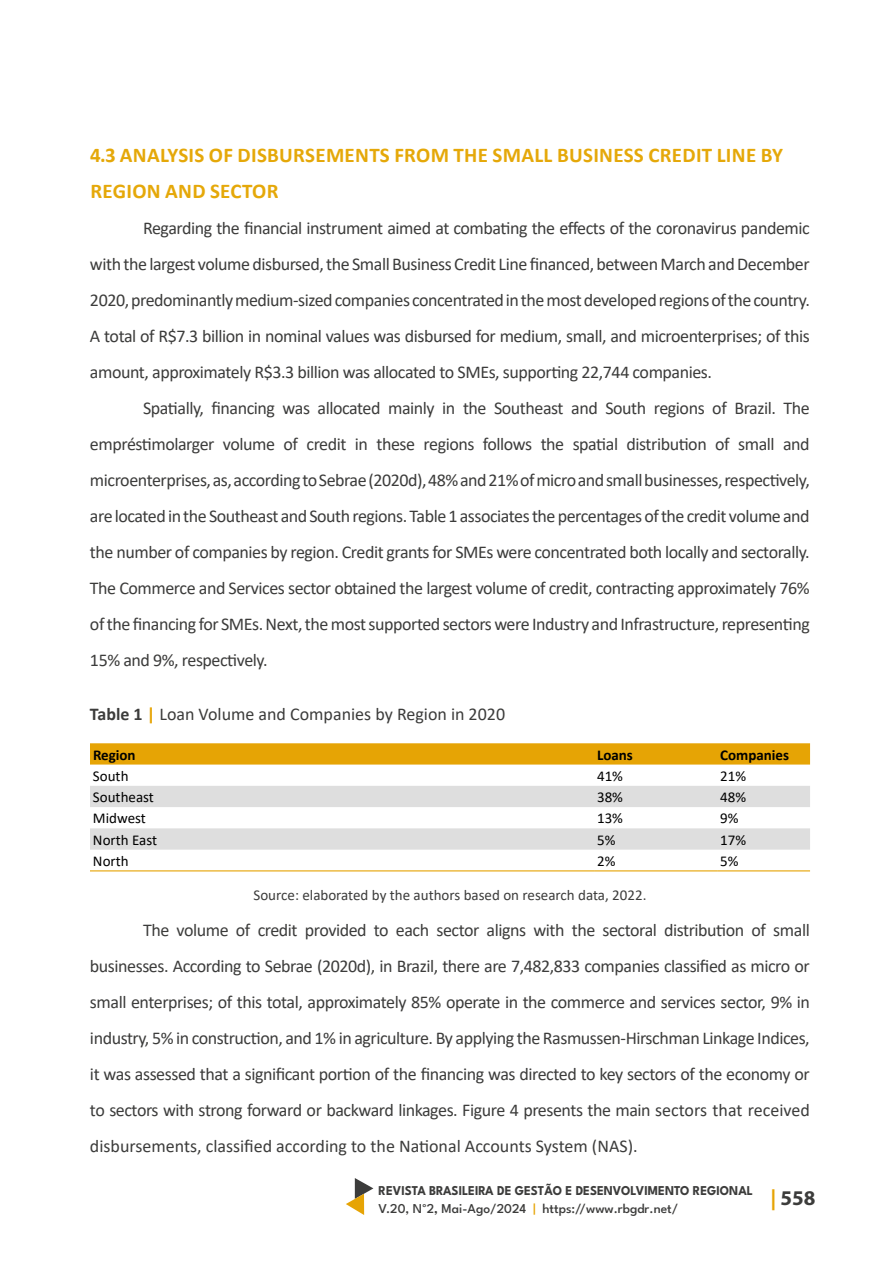
<style>
.page{position:relative;width:891px;height:1262px;background:#fff}
.page>*{position:absolute;margin:0;border:0;box-sizing:border-box;transform-origin:0 0}
.t1{font:700 21px/36px "Calibri";letter-spacing:.015em;color:#e5a809}
.t2{font:700 21px "Myriad Pro";color:#3c3c3b}
.t3{font:18px/36px "Calibri";letter-spacing:-.025em;color:#3c3c3b;text-align:justify}
.t4{font:18px "Calibri";color:#3c3c3b}
.t5{font:15px "Calibri";color:#000}
.t6{font:15px "Calibri";color:#3c3c3b}
.t7{font:700 15px "Calibri";color:#000}
.t8{font:700 13.5px/18px "League Spartan";color:#3c3c3b;scale:.94 1}
.s1{font-weight:700}
.s2{font-weight:700;color:#e6a405}
.s3{font-weight:500}
.s4{font-family:"Calibri";font-weight:400}
.s5{font-weight:600}
.s6{font-weight:500;color:#e6a405}
.s7{color:#e6a405}
</style>
<div class="page">
<svg style="left:346px;top:1178px;width:27px;height:37px"></svg>
<div style="left:90px;top:743px;width:720px;height:21px;background:#e6a405"></div>
<svg style="left:90px;top:786px;width:720px;height:63px;fill:#dedede"></svg>
<hr style="left:90px;top:870px;width:504px;height:1px;background:#e6a405">
<hr style="left:594px;top:870px;width:123px;height:1px;background:#e6a405">
<hr style="left:717px;top:870px;width:93px;height:1px;background:#e6a405">
<p class="t1" style="left:90px;top:137px;width:695px">4.3 ANALYSIS OF DISBURSEMENTS FROM THE SMALL BUSINESS CREDIT LINE BY<br>REGION AND SECTOR</p>
<p class="t3" style="left:90px;top:210px;width:721px;text-indent:53px">Regarding the financial instrument aimed at combating the effects of the coronavirus pandemic with the largest volume disbursed, the Small Business Credit Line financed, between March and December 2020, predominantly medium-sized companies concentrated in the most developed regions of the country.<br>A total of R$7.3 billion in nominal values was disbursed for medium, small, and microenterprises; of this amount, approximately R$3.3 billion was allocated to SMEs, supporting 22,744 companies.</p>
<p class="t3" style="left:90px;top:390px;width:721px;text-indent:53px">Spatially, financing was allocated mainly in the Southeast and South regions of Brazil. The empréstimolarger volume of credit in these regions follows the spatial distribution of small and microenterprises, as, according to Sebrae (2020d), 48% and 21% of micro and small businesses, respectively, are located in the Southeast and South regions. Table 1 associates the percentages of the credit volume and the number of companies by region. Credit grants for SMEs were concentrated both locally and sectorally.<br>The Commerce and Services sector obtained the largest volume of credit, contracting approximately 76% of the financing for SMEs. Next, the most supported sectors were Industry and Infrastructure, representing 15% and 9%, respectively.</p>
<p class="t4" style="left:90px;top:702px;width:417px"><span class="s1">Table 1</span> <span class="s2">|</span> Loan Volume and Companies by Region in 2020</p>
<p class="t7" style="left:93px;top:744px;width:44px">Region</p>
<p class="t7" style="left:597px;top:744px;width:37px">Loans</p>
<p class="t7" style="left:720px;top:744px;width:70px">Companies</p>
<p class="t5" style="left:93px;top:765px;width:37px">South</p>
<p class="t5" style="left:597px;top:765px;width:27px">41%</p>
<p class="t5" style="left:720px;top:765px;width:27px">21%</p>
<p class="t5" style="left:93px;top:786px;width:62px">Southeast</p>
<p class="t5" style="left:597px;top:786px;width:27px">38%</p>
<p class="t5" style="left:720px;top:786px;width:27px">48%</p>
<p class="t5" style="left:93px;top:808px;width:54px">Midwest</p>
<p class="t5" style="left:597px;top:808px;width:27px">13%</p>
<p class="t5" style="left:720px;top:808px;width:20px">9%</p>
<p class="t5" style="left:93px;top:829px;width:66px">North East</p>
<p class="t5" style="left:597px;top:829px;width:20px">5%</p>
<p class="t5" style="left:720px;top:829px;width:27px">17%</p>
<p class="t5" style="left:93px;top:850px;width:37px">North</p>
<p class="t5" style="left:597px;top:850px;width:20px">2%</p>
<p class="t5" style="left:720px;top:850px;width:20px">5%</p>
<p class="t6" style="left:254px;top:885px;width:394px">Source: elaborated by the authors based on research data, 2022.</p>
<p class="t3" style="left:90px;top:912px;width:721px;text-indent:53px">The volume of credit provided to each sector aligns with the sectoral distribution of small businesses. According to Sebrae (2020d), in Brazil, there are 7,482,833 companies classified as micro or small enterprises; of this total, approximately 85% operate in the commerce and services sector, 9% in industry, 5% in construction, and 1% in agriculture. By applying the Rasmussen-Hirschman Linkage Indices, it was assessed that a significant portion of the financing was directed to key sectors of the economy or to sectors with strong forward or backward linkages. Figure 4 presents the main sectors that received disbursements, classified according to the National Accounts System (NAS).</p>
<p class="t8" style="left:379px;top:1180px;width:400px">REVISTA BRASILEIRA DE GESTÃO E DESENVOLVIMENTO REGIONAL<br><span class="s3">V.20, N</span><span class="s4">°</span><span class="s3">2</span><span class="s5">,</span> <span class="s3">Mai-Ago/2024</span> <span class="s6">|</span> <span class="s3">https://www.rbgdr.net/</span></p>
<p class="t2" style="left:770px;top:1184px;width:47px"><span class="s7">|</span> 558</p>
</div>
